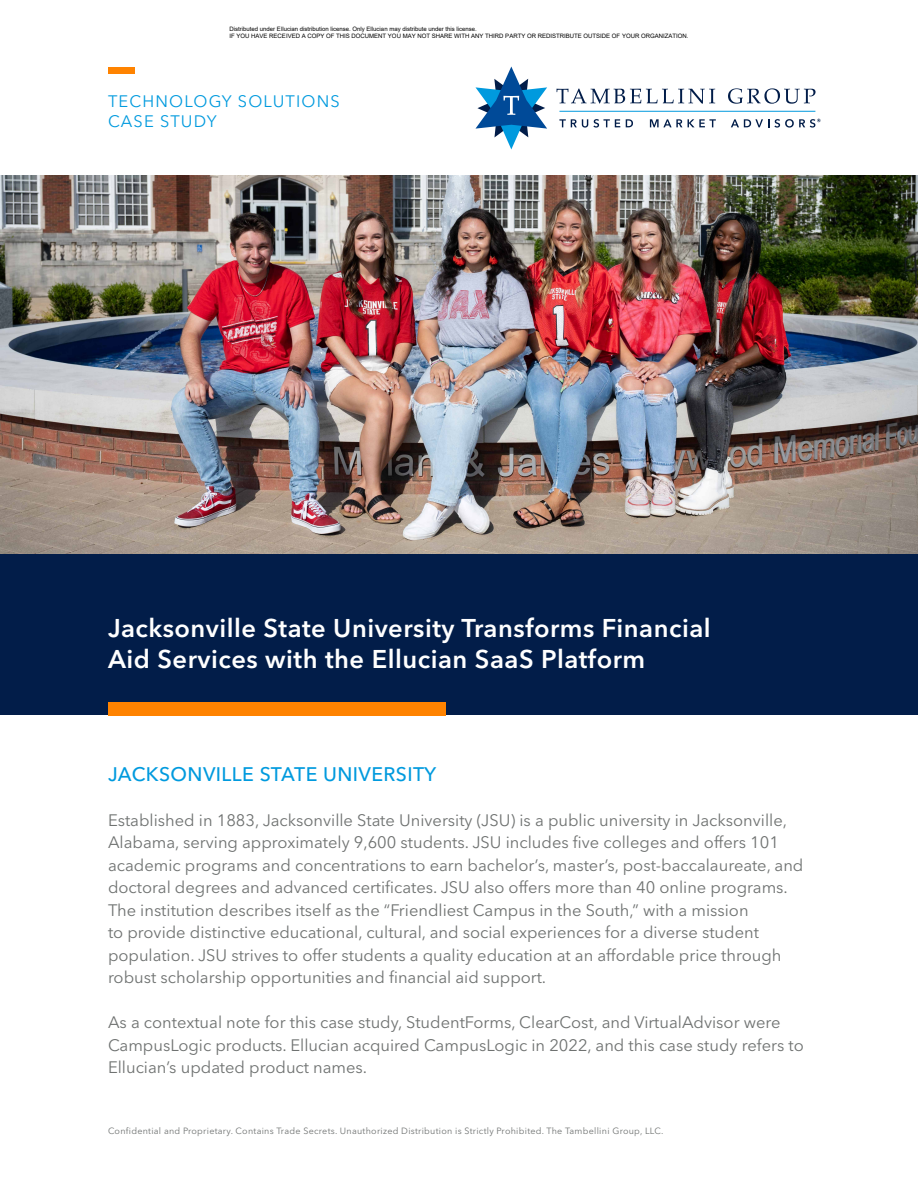
<style>
.page{position:relative;width:918px;height:1188px;background:#fff}
.page>*{position:absolute;margin:0;border:0;box-sizing:border-box;transform-origin:0 0}
.t1{font:600 25.5px/31.5px "Avenir Next LT Pro";letter-spacing:.02em;color:#fff}
.t2{font:500 19.5px "Avenir Next LT Pro";letter-spacing:.02em;color:#009ade}
.t3{font:16.5px/22.5px "Avenir Next LT Pro";color:#6f7271}
.t4{font:16.5px/19.5px "Avenir Next LT Pro";letter-spacing:.07em;color:#009ade}
.t5{font:9px "Avenir Next LT Pro";letter-spacing:.03em;color:#6f7271}
.t6{font:6px/7.2px "Arial";color:#000}
</style>
<div class="page">
<svg style="left:556px;top:89px;width:159px;height:15px"></svg>
<svg style="left:728px;top:88px;width:88px;height:16px"></svg>
<hr style="left:559px;top:111px;width:256px;height:1px;background:#009ade">
<svg style="left:559px;top:119px;width:61px;height:9px"></svg>
<svg style="left:626px;top:119px;width:7px;height:8px"></svg>
<svg style="left:650px;top:119px;width:32px;height:8px"></svg>
<svg style="left:688px;top:119px;width:28px;height:8px"></svg>
<svg style="left:731px;top:119px;width:90px;height:9px"></svg>
<svg style="left:476px;top:67px;width:71px;height:82px"></svg>
<div style="left:108px;top:68px;width:27px;height:6px;background:#ff8300"></div>
<div style="left:0;top:554px;width:918px;height:162px;background:#021d49"></div>
<div style="left:108px;top:702px;width:338px;height:14px;background:#ff8300"></div>
<img style="left:0;top:176px;width:918px;height:378px">
<p class="t6" style="left:230px;top:25px;width:461px">Distributed under Ellucian distribution license. Only Ellucian may distribute under this license.<br>IF YOU HAVE RECEIVED A COPY OF THIS DOCUMENT YOU MAY NOT SHARE WITH ANY THIRD PARTY OR REDISTRIBUTE OUTSIDE OF YOUR ORGANIZATION.</p>
<p class="t4" style="left:108px;top:92px;width:233px">TECHNOLOGY SOLUTIONS<br>CASE STUDY</p>
<h1 class="t1" style="left:108px;top:612px;width:604px">Jacksonville State University Transforms Financial<br>Aid Services with the Ellucian SaaS Platform</h1>
<p class="t2" style="left:108px;top:762px;width:330px">JACKSONVILLE STATE UNIVERSITY</p>
<p class="t3" style="left:108px;top:809px;width:697px">Established in 1883, Jacksonville State University (JSU) is a public university in Jacksonville, Alabama, serving approximately 9,600 students. JSU includes five colleges and offers 101 academic programs and concentrations to earn bachelor’s, master’s, post-baccalaureate, and doctoral degrees and advanced certificates. JSU also offers more than 40 online programs.<br>The institution describes itself as the “Friendliest Campus in the South,” with a mission<br>to provide distinctive educational, cultural, and social experiences for a diverse student population. JSU strives to offer students a quality education at an affordable price through robust scholarship opportunities and financial aid support.</p>
<p class="t3" style="left:108px;top:1011px;width:697px">As a contextual note for this case study, StudentForms, ClearCost, and VirtualAdvisor were<br>CampusLogic products. Ellucian acquired CampusLogic in 2022, and this case study refers to<br>Ellucian’s updated product names.</p>
<p class="t5" style="left:108px;top:1125px;width:557px">Confidential and Proprietary. Contains Trade Secrets. Unauthorized Distribution is Strictly Prohibited. The Tambellini Group, LLC.</p>
</div>
